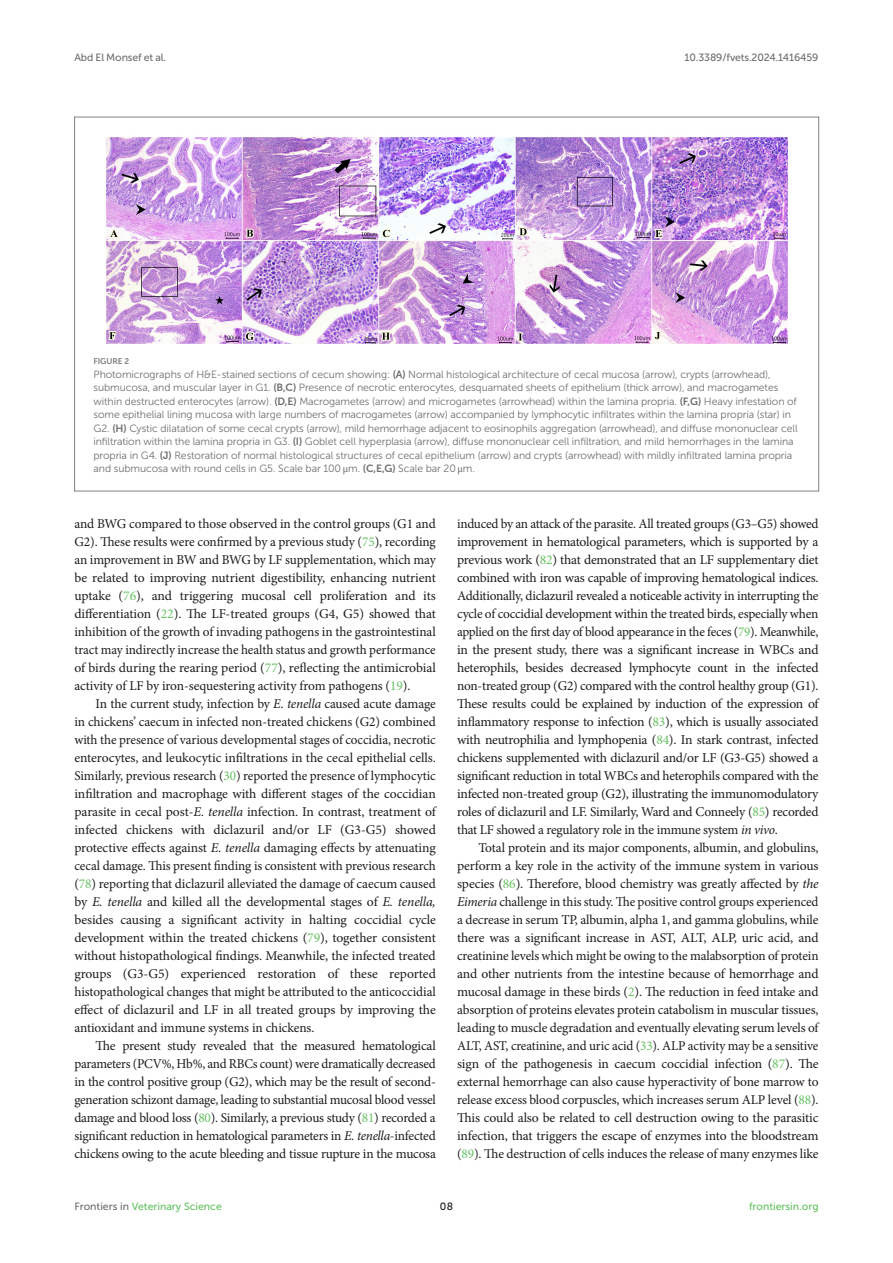
<style>
.page{position:relative;width:893px;height:1263px;background:#fff}
.page>*{position:absolute;margin:0;border:0;box-sizing:border-box;transform-origin:0 0}
.TEXT{font:13.5px/18px "Minion Pro";letter-spacing:-.015em;color:#1b1c1b;text-align:justify}
.FIG_LEG{font:10.5px/13.5px "Museo Sans 300";letter-spacing:-.01em;color:#706f70}
.t1{font:10.5px "Museo Sans 500";color:#65c161}
.t2{font:10.5px "Museo Sans 500";letter-spacing:-.015em;color:#706f70}
.t3{font:10.5px "Museo Sans 500";color:#1b1c1b}
.FIG_HD{font:8.25px "Museo Sans 700";letter-spacing:-.01em;color:#7e7f7f}
.s1{font-family:"Museo Sans 700"}
.s2{font-family:"STIX General"}
.s3{color:#65c161}
.s4{font-style:italic}
.s5{color:#706f70}
</style>
<div class="page">
<img style="left:106px;top:137px;width:682px;height:207px">
<p class="t2" style="left:74px;top:51px;width:93px">Abd El Monsef et al.</p>
<p class="t2" style="left:685px;top:51px;width:135px">10.3389/fvets.2024.1416459</p>
<p class="FIG_HD" style="left:94px;top:357px;width:37px">FIGURE 2</p>
<p class="FIG_LEG" style="left:94px;top:367px;width:706px">Photomicrographs of H&amp;E-stained sections of cecum showing: <span class="s1">(A)</span> Normal histological architecture of cecal mucosa (arrow), crypts (arrowhead), submucosa, and muscular layer in G1. <span class="s1">(B,C)</span> Presence of necrotic enterocytes, desquamated sheets of epithelium (thick arrow), and macrogametes within destructed enterocytes (arrow). <span class="s1">(D,E)</span> Macrogametes (arrow) and microgametes (arrowhead) within the lamina propria. <span class="s1">(F,G)</span> Heavy infestation of some epithelial lining mucosa with large numbers of macrogametes (arrow) accompanied by lymphocytic infiltrates within the lamina propria (star) in G2. <span class="s1">(H)</span> Cystic dilatation of some cecal crypts (arrow), mild hemorrhage adjacent to eosinophils aggregation (arrowhead), and diffuse mononuclear cell infiltration within the lamina propria in G3. <span class="s1">(I)</span> Goblet cell hyperplasia (arrow), diffuse mononuclear cell infiltration, and mild hemorrhages in the lamina propria in G4. <span class="s1">(J)</span> Restoration of normal histological structures of cecal epithelium (arrow) and crypts (arrowhead) with mildly infiltrated lamina propria and submucosa with round cells in G5. Scale bar 100 <span class="s2">μ</span>m. <span class="s1">(C,E,G)</span> Scale bar 20 <span class="s2">μ</span>m.</p>
<p class="TEXT" style="left:74px;top:515px;width:363px">and BWG compared to those observed in the control groups (G1 and G2). These results were confirmed by a previous study (<span class="s3">75</span>), recording an improvement in BW and BWG by LF supplementation, which may be related to improving nutrient digestibility, enhancing nutrient uptake (<span class="s3">76</span>), and triggering mucosal cell proliferation and its differentiation (<span class="s3">22</span>). The LF-treated groups (G4, G5) showed that inhibition of the growth of invading pathogens in the gastrointestinal tract may indirectly increase the health status and growth performance of birds during the rearing period (<span class="s3">77</span>), reflecting the antimicrobial activity of LF by iron-sequestering activity from pathogens (<span class="s3">19</span>).</p>
<p class="TEXT" style="left:74px;top:695px;width:363px;text-indent:21px">In the current study, infection by <span class="s4">E. tenella</span> caused acute damage in chickens’ caecum in infected non-treated chickens (G2) combined with the presence of various developmental stages of coccidia, necrotic enterocytes, and leukocytic infiltrations in the cecal epithelial cells.<br>Similarly, previous research (<span class="s3">30</span>) reported the presence of lymphocytic infiltration and macrophage with different stages of the coccidian parasite in cecal post-<span class="s4">E. tenella</span> infection. In contrast, treatment of infected chickens with diclazuril and/or LF (G3-G5) showed protective effects against <span class="s4">E. tenella</span> damaging effects by attenuating cecal damage. This present finding is consistent with previous research (<span class="s3">78</span>) reporting that diclazuril alleviated the damage of caecum caused by <span class="s4">E. tenella</span> and killed all the developmental stages of <span class="s4">E. tenella, </span>besides causing a significant activity in halting coccidial cycle development within the treated chickens (<span class="s3">79</span>), together consistent without histopathological findings. Meanwhile, the infected treated groups (G3-G5) experienced restoration of these reported histopathological changes that might be attributed to the anticoccidial effect of diclazuril and LF in all treated groups by improving the antioxidant and immune systems in chickens.</p>
<p class="TEXT" style="left:74px;top:1037px;width:363px;text-indent:21px">The present study revealed that the measured hematological parameters (PCV%, Hb%, and RBCs count) were dramatically decreased in the control positive group (G2), which may be the result of second&shy;generation schizont damage, leading to substantial mucosal blood vessel damage and blood loss (<span class="s3">80</span>). Similarly, a previous study (<span class="s3">81</span>) recorded a significant reduction in hematological parameters in <span class="s4">E. tenella</span>-infected chickens owing to the acute bleeding and tissue rupture in the mucosa</p>
<p class="TEXT" style="left:457px;top:515px;width:363px">induced by an attack of the parasite. All treated groups (G3–G5) showed improvement in hematological parameters, which is supported by a previous work (<span class="s3">82</span>) that demonstrated that an LF supplementary diet combined with iron was capable of improving hematological indices.<br>Additionally, diclazuril revealed a noticeable activity in interrupting the cycle of coccidial development within the treated birds, especially when applied on the first day of blood appearance in the feces (<span class="s3">79</span>). Meanwhile, in the present study, there was a significant increase in WBCs and heterophils, besides decreased lymphocyte count in the infected non-treated group (G2) compared with the control healthy group (G1).<br>These results could be explained by induction of the expression of inflammatory response to infection (<span class="s3">83</span>), which is usually associated with neutrophilia and lymphopenia (<span class="s3">84</span>). In stark contrast, infected chickens supplemented with diclazuril and/or LF (G3-G5) showed a significant reduction in total WBCs and heterophils compared with the infected non-treated group (G2), illustrating the immunomodulatory roles of diclazuril and LF. Similarly, Ward and Conneely (<span class="s3">85</span>) recorded that LF showed a regulatory role in the immune system <span class="s4">in vivo</span>.</p>
<p class="TEXT" style="left:457px;top:839px;width:363px;text-indent:21px">Total protein and its major components, albumin, and globulins, perform a key role in the activity of the immune system in various species (<span class="s3">86</span>). Therefore, blood chemistry was greatly affected by <span class="s4">the Eimeria</span> challenge in this study. The positive control groups experienced a decrease in serum TP, albumin, alpha 1, and gamma globulins, while there was a significant increase in AST, ALT, ALP, uric acid, and creatinine levels which might be owing to the malabsorption of protein and other nutrients from the intestine because of hemorrhage and mucosal damage in these birds (<span class="s3">2</span>). The reduction in feed intake and absorption of proteins elevates protein catabolism in muscular tissues, leading to muscle degradation and eventually elevating serum levels of ALT, AST, creatinine, and uric acid (<span class="s3">33</span>). ALP activity may be a sensitive sign of the pathogenesis in caecum coccidial infection (<span class="s3">87</span>). The external hemorrhage can also cause hyperactivity of bone marrow to release excess blood corpuscles, which increases serum ALP level (<span class="s3">88</span>).<br>This could also be related to cell destruction owing to the parasitic infection, that triggers the escape of enzymes into the bloodstream (<span class="s3">89</span>). The destruction of cells induces the release of many enzymes like</p>
<p class="t1" style="left:74px;top:1200px;width:149px"><span class="s5">Frontiers in</span> Veterinary Science</p>
<p class="t3" style="left:440px;top:1200px;width:15px">08</p>
<p class="t1" style="left:749px;top:1200px;width:71px">frontiersin.org</p>
</div>
